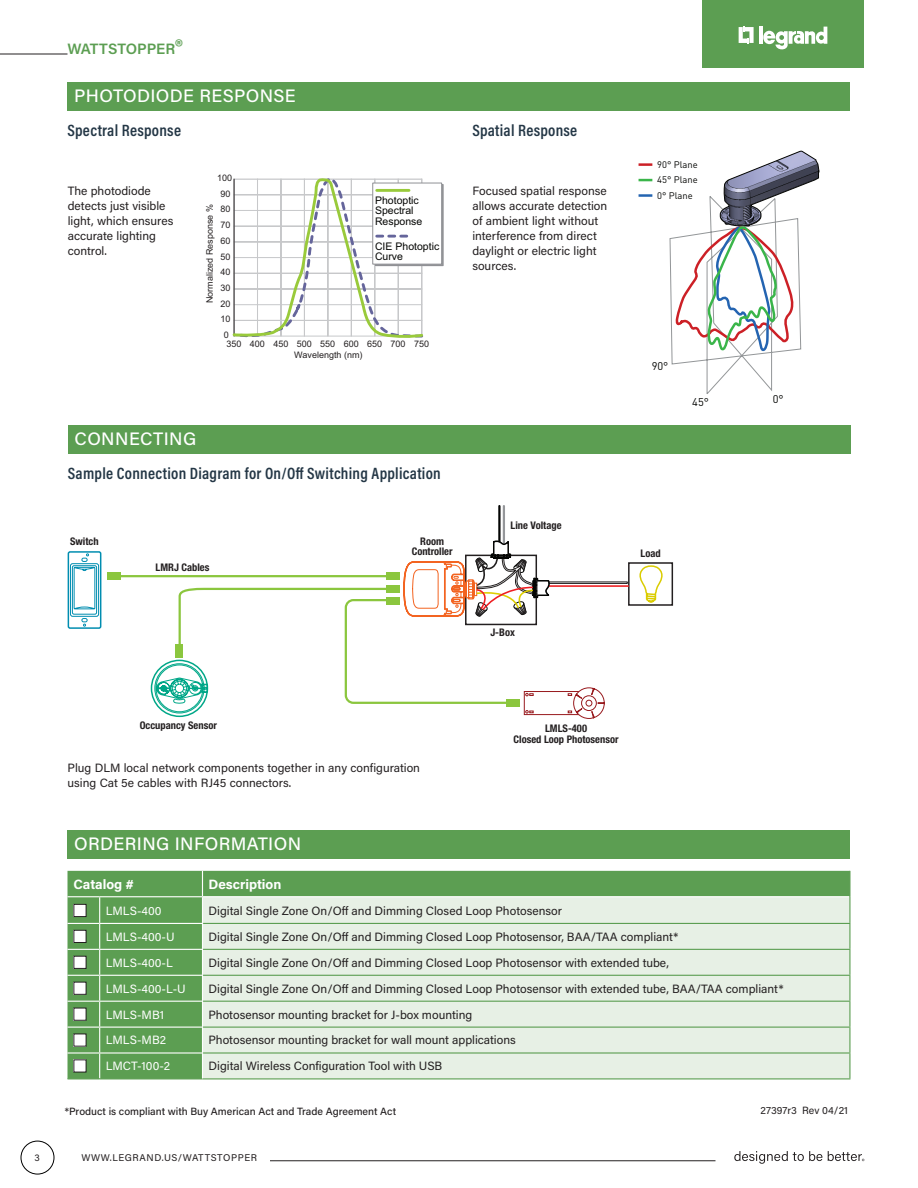
<style>
.page{position:relative;width:918px;height:1188px;background:#fff}
.page>*{position:absolute;margin:0;border:0;box-sizing:border-box;transform-origin:0 0}
.Main_Header{font:500 18px "Acumin Pro";letter-spacing:.02em;color:#fff}
.Subtitle{font:600 16.5px "Acumin Pro Cond";letter-spacing:.015em;color:#243746}
.t1{font:600 15px "Acumin Pro";letter-spacing:-.005em;color:#5c9e52}
.Table_Head{font:700 13.5px "Acumin Pro";color:#fff}
.Table_Text{font:12px "Acumin Pro";color:#231f20}
.Text{font:12px/15px "Acumin Pro";color:#231f20}
.Table_Text_White{font:12px "Acumin Pro";letter-spacing:.005em;color:#fff}
.t2{font:11.1px "DINOT";color:#040503}
.t3{font:700 condensed 10.5px/10.5px "Helvetica Neue LT Std";color:#231f20;text-align:center}
.Product_Notes{font:500 10.5px "Acumin Pro";color:#231f20}
.t4{font:10.5px/10.5px "Arial";color:#040503}
.Part-Rev_No{font:10.5px "Acumin Pro";color:#231f20}
.t5{font:9.75px "Acumin Pro";letter-spacing:.06em;color:#231f20}
.t6{font:9.45px/15.5px "DINOT";color:#040503;text-align:justify}
.t7{font:9px/11.1px "Arial";color:#231f20;text-align:center}
.s1{font-size:21px}
</style>
<div class="page">
<svg style="left:734px;top:1151px;width:88px;height:13px"></svg>
<svg style="left:828px;top:1151px;width:36px;height:10px"></svg>
<div style="left:21px;top:1141px;width:33px;height:33px;border:1px solid #000;border-radius:50%"></div>
<div style="left:702px;top:0;width:162px;height:68px;background:#5c9e52"></div>
<svg style="left:739px;top:26px;width:15px;height:18px"></svg>
<hr style="left:759px;top:27px;width:4px;height:17px;background:#fff">
<svg style="left:763px;top:27px;width:64px;height:23px"></svg>
<hr style="left:270px;top:1161px;width:446px;height:1px;background:#231f20">
<hr style="left:0;top:54px;width:68px;height:1px;background:#231f20">
<div style="left:68px;top:871px;width:781px;height:207px;background:#5c9e52"></div>
<div style="left:203px;top:897px;width:646px;height:181px;background:#e7f0e5"></div>
<hr style="left:68px;top:896px;width:32px;height:1px;background:#fff">
<hr style="left:100px;top:896px;width:102px;height:1px;background:#fff">
<hr style="left:100px;top:949px;width:103px;height:1px;background:#fff">
<hr style="left:100px;top:975px;width:103px;height:1px;background:#fff">
<hr style="left:100px;top:1001px;width:103px;height:1px;background:#fff">
<hr style="left:100px;top:1027px;width:103px;height:1px;background:#fff">
<hr style="left:100px;top:1052px;width:103px;height:2px;background:#fff">
<hr style="left:100px;top:1078px;width:102px;height:1px;background:#5c9e52">
<hr style="left:202px;top:896px;width:647px;height:1px;background:#fff">
<hr style="left:203px;top:923px;width:647px;height:1px;background:#5c9e52">
<hr style="left:203px;top:949px;width:647px;height:1px;background:#5c9e52">
<hr style="left:203px;top:975px;width:647px;height:1px;background:#5c9e52">
<hr style="left:203px;top:1001px;width:647px;height:1px;background:#5c9e52">
<hr style="left:203px;top:1027px;width:647px;height:1px;background:#5c9e52">
<hr style="left:203px;top:1052px;width:647px;height:2px;background:#5c9e52">
<svg style="left:849px;top:871px;width:1px;height:207px"></svg>
<hr style="left:202px;top:1078px;width:648px;height:1px;background:#5c9e52">
<svg style="left:202px;top:871px;width:1px;height:207px"></svg>
<hr style="left:100px;top:923px;width:103px;height:1px;background:#fff">
<hr style="left:68px;top:923px;width:32px;height:1px;background:#fff">
<hr style="left:68px;top:949px;width:32px;height:1px;background:#fff">
<hr style="left:68px;top:975px;width:32px;height:1px;background:#fff">
<hr style="left:68px;top:1001px;width:32px;height:1px;background:#fff">
<hr style="left:68px;top:1027px;width:32px;height:1px;background:#fff">
<hr style="left:68px;top:1052px;width:32px;height:2px;background:#fff">
<svg style="left:99px;top:897px;width:1px;height:181px"></svg>
<hr style="left:68px;top:1078px;width:32px;height:1px;background:#5c9e52">
<div style="left:74px;top:904px;width:12px;height:13px;background:#fff"></div>
<div style="left:74px;top:904px;width:12px;height:13px;border:1px solid #231f20"></div>
<div style="left:74px;top:930px;width:12px;height:12px;background:#fff"></div>
<div style="left:74px;top:930px;width:12px;height:13px;border:1px solid #231f20"></div>
<div style="left:74px;top:956px;width:12px;height:12px;background:#fff"></div>
<div style="left:74px;top:956px;width:12px;height:13px;border:1px solid #231f20"></div>
<div style="left:74px;top:982px;width:12px;height:12px;background:#fff"></div>
<div style="left:74px;top:982px;width:12px;height:13px;border:1px solid #231f20"></div>
<div style="left:74px;top:1008px;width:12px;height:12px;background:#fff"></div>
<div style="left:74px;top:1008px;width:12px;height:13px;border:1px solid #231f20"></div>
<div style="left:74px;top:1034px;width:12px;height:12px;background:#fff"></div>
<div style="left:74px;top:1060px;width:12px;height:12px;background:#fff"></div>
<div style="left:68px;top:830px;width:782px;height:29px;background:#5c9e52"></div>
<div style="left:68px;top:425px;width:782px;height:29px;background:#5c9e52"></div>
<div style="left:628px;top:562px;width:45px;height:44px;border:2px solid #231f20"></div>
<div style="left:68px;top:551px;width:33px;height:78px;border:2px solid #008db0;border-radius:2px"></div>
<div style="left:107px;top:572px;width:14px;height:8px;background:#8bc63e"></div>
<hr style="left:114px;top:575px;width:283px;height:2px;background:#8bc63e">
<hr style="left:549px;top:585px;width:80px;height:2px;background:#ee1f23">
<div style="left:548px;top:582px;width:80px;height:2px;background:#fff;border:1px solid #231f20"></div>
<svg style="left:639px;top:565px;width:24px;height:37px"></svg>
<hr style="left:503px;top:506px;width:2px;height:37px;background:#95979a">
<hr style="left:498px;top:506px;width:3px;height:36px;background:#040503">
<svg style="left:70px;top:553px;width:29px;height:74px"></svg>
<svg style="left:154px;top:538px;width:451px;height:181px"></svg>
<div style="left:375px;top:184px;width:69px;height:82px;border:1px solid #909195"></div>
<div style="left:372px;top:183px;width:70px;height:82px;background:#fff;border:1px solid #909195"></div>
<svg style="left:232px;top:178px;width:193px;height:160px"></svg>
<svg style="left:669px;top:151px;width:150px;height:243px"></svg>
<svg style="left:639px;top:163px;width:13px;height:3px"></svg>
<svg style="left:639px;top:179px;width:13px;height:2px"></svg>
<svg style="left:639px;top:194px;width:13px;height:3px"></svg>
<div style="left:68px;top:82px;width:782px;height:29px;background:#5c9e52"></div>
<p class="t1" style="left:68px;top:38px;width:117px">WATTSTOPPER<span class="s1">®</span></p>
<p class="Main_Header" style="left:74px;top:84px;width:223px">PHOTODIODE RESPONSE</p>
<p class="Subtitle" style="left:68px;top:119px;width:115px">Spectral Response</p>
<p class="Subtitle" style="left:472px;top:119px;width:106px">Spatial Response</p>
<p class="t7" style="left:217px;top:172px;width:17px">100</p>
<p class="Text" style="left:68px;top:182px;width:107px">The photodiode detects just visible light, which ensures accurate lighting control.</p>
<p class="Text" style="left:472px;top:182px;width:137px">Focused spatial response allows accurate detection of ambient light without interference from direct daylight or electric light sources.</p>
<p class="t7" style="left:220px;top:188px;width:12px">90</p>
<p class="t7" style="left:204px;top:303px;width:101px;rotate:-90deg">Normalized Response %</p>
<p class="t4" style="left:375px;top:195px;width:49px">Photoptic<br>Spectral<br>Response</p>
<p class="t7" style="left:220px;top:204px;width:12px">80</p>
<p class="t7" style="left:220px;top:220px;width:12px">70</p>
<p class="t7" style="left:220px;top:235px;width:12px">60</p>
<p class="t4" style="left:375px;top:241px;width:66px">CIE Photoptic<br>Curve</p>
<p class="t7" style="left:220px;top:251px;width:12px">50</p>
<p class="t7" style="left:220px;top:267px;width:12px">40</p>
<p class="t7" style="left:220px;top:282px;width:12px">30</p>
<p class="t7" style="left:220px;top:298px;width:12px">20</p>
<p class="t7" style="left:220px;top:314px;width:12px">10</p>
<p class="t7" style="left:224px;top:329px;width:7px">0</p>
<p class="t7" style="left:227px;top:338px;width:204px">350 400 450 500 550 600 650 700 750<br>Wavelength (nm)</p>
<p class="Main_Header" style="left:74px;top:426px;width:123px">CONNECTING</p>
<p class="Subtitle" style="left:68px;top:462px;width:375px">Sample Connection Diagram for On/Off Switching Application</p>
<p class="t3" style="left:70px;top:536px;width:30px">Switch</p>
<p class="t3" style="left:156px;top:562px;width:55px">LMRJ Cables</p>
<p class="t3" style="left:412px;top:536px;width:42px">Room<br>Controller</p>
<p class="t3" style="left:511px;top:520px;width:53px">Line Voltage</p>
<p class="t3" style="left:490px;top:627px;width:26px">J-Box</p>
<p class="t6" style="left:657px;top:156px;width:42px">90° Plane 45° Plane 0° Plane</p>
<p class="t2" style="left:652px;top:358px;width:18px">90°</p>
<p class="t2" style="left:692px;top:395px;width:18px">45°</p>
<p class="t2" style="left:773px;top:391px;width:12px">0°</p>
<p class="t3" style="left:640px;top:548px;width:22px">Load</p>
<p class="t3" style="left:140px;top:720px;width:79px">Occupancy Sensor</p>
<p class="Text" style="left:68px;top:760px;width:354px">Plug DLM local network components together in any configuration using Cat 5e cables with RJ45 connectors.</p>
<p class="Main_Header" style="left:74px;top:831px;width:228px">ORDERING INFORMATION</p>
<p class="t3" style="left:514px;top:723px;width:107px">LMLS-400<br>Closed Loop Photosensor</p>
<p class="Table_Head" style="left:74px;top:875px;width:62px">Catalog #</p>
<p class="Table_Head" style="left:208px;top:875px;width:74px">Description</p>
<p class="Table_Text_White" style="left:106px;top:902px;width:58px">LMLS-400</p>
<p class="Table_Text" style="left:209px;top:902px;width:355px">Digital Single Zone On/Off and Dimming Closed Loop Photosensor</p>
<p class="Table_Text_White" style="left:106px;top:928px;width:70px">LMLS-400-U</p>
<p class="Table_Text" style="left:209px;top:928px;width:471px">Digital Single Zone On/Off and Dimming Closed Loop Photosensor, BAA/TAA compliant*</p>
<p class="Table_Text_White" style="left:106px;top:954px;width:69px">LMLS-400-L</p>
<p class="Table_Text" style="left:209px;top:954px;width:462px">Digital Single Zone On/Off and Dimming Closed Loop Photosensor with extended tube,</p>
<p class="Table_Text_White" style="left:106px;top:980px;width:82px">LMLS-400-L-U</p>
<p class="Table_Text" style="left:209px;top:980px;width:576px">Digital Single Zone On/Off and Dimming Closed Loop Photosensor with extended tube, BAA/TAA compliant*</p>
<p class="Table_Text_White" style="left:106px;top:1006px;width:60px">LMLS-MB1</p>
<p class="Table_Text" style="left:209px;top:1006px;width:265px">Photosensor mounting bracket for J-box mounting</p>
<p class="Table_Text_White" style="left:106px;top:1032px;width:62px">LMLS-MB2</p>
<p class="Table_Text" style="left:209px;top:1032px;width:309px">Photosensor mounting bracket for wall mount applications</p>
<p class="Table_Text_White" style="left:106px;top:1058px;width:66px">LMCT-100-2</p>
<p class="Table_Text" style="left:209px;top:1058px;width:235px">Digital Wireless Configuration Tool with USB</p>
<p class="Part-Rev_No" style="left:760px;top:1103px;width:89px">27397r3 Rev 04/21</p>
<p class="Product_Notes" style="left:65px;top:1104px;width:333px">*Product is compliant with Buy American Act and Trade Agreement Act</p>
<p class="t5" style="left:34px;top:1151px;width:7px">3</p>
<p class="t5" style="left:81px;top:1151px;width:177px">WWW.LEGRAND.US/WATTSTOPPER</p>
</div>
